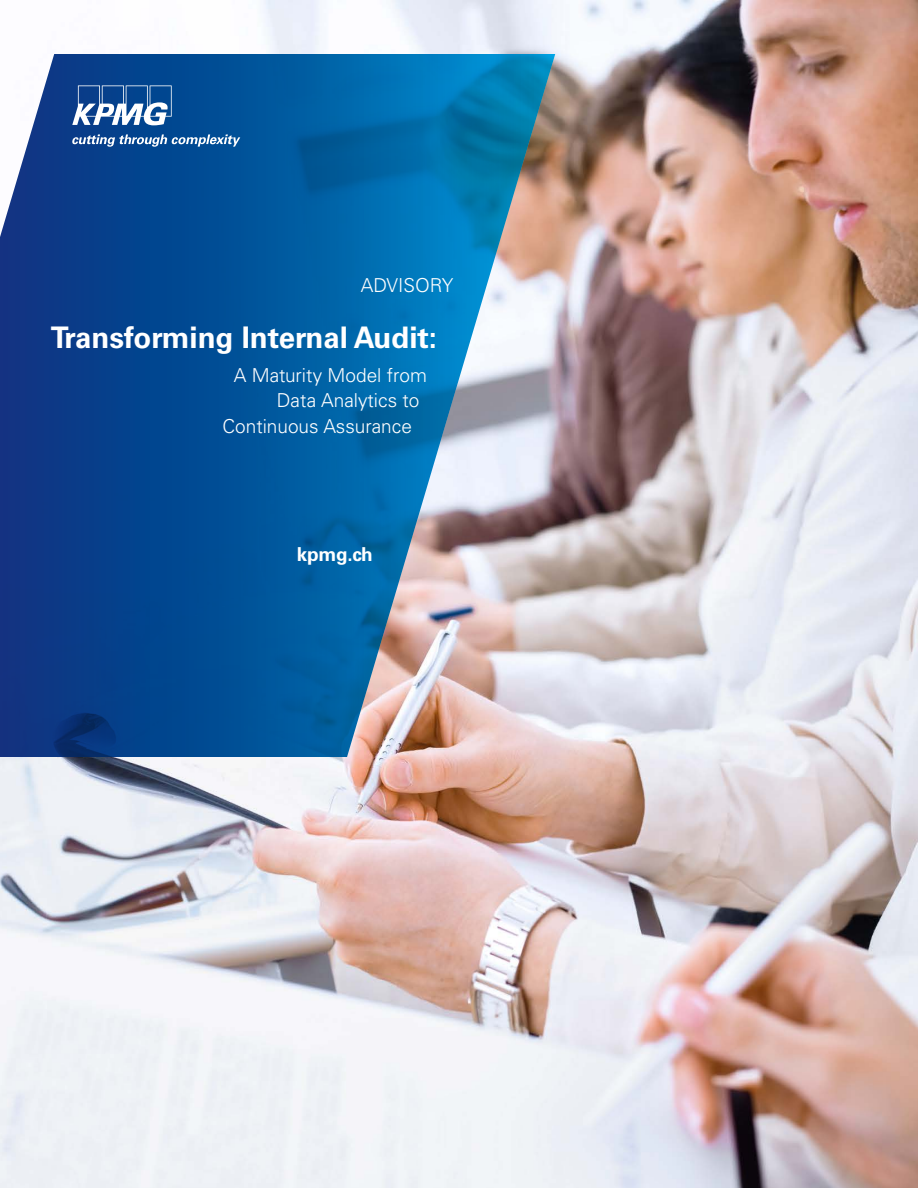
<style>
.page{position:relative;width:918px;height:1188px;background:#fff}
.page>*{position:absolute;margin:0;border:0;box-sizing:border-box;transform-origin:0 0}
.t1{font:700 29.7px "Univers LT Std";color:#fff}
.t2{font:300 19.2px "Univers LT Std";color:#fff}
.t3{font:700 19.2px "Univers LT Std";letter-spacing:-.015em;color:#fff}
</style>
<div class="page">
<img style="left:0;top:0;width:918px;height:1188px">
<svg style="left:0;top:54px;width:555px;height:703px;background:#2e6aa2"></svg>
<svg style="left:72px;top:85px;width:168px;height:62px;background:#336aa5"></svg>
<p class="t2" style="left:361px;top:274px;width:94px">ADVISORY</p>
<h1 class="t1" style="left:51px;top:320px;width:388px">Transforming Internal Audit:</h1>
<p class="t2" style="left:234px;top:363px;width:195px">A Maturity Model from</p>
<p class="t2" style="left:277px;top:389px;width:144px">Data Analytics to</p>
<p class="t2" style="left:223px;top:414px;width:191px">Continuous Assurance</p>
<p class="t3" style="left:297px;top:543px;width:78px">kpmg.ch</p>
</div>
